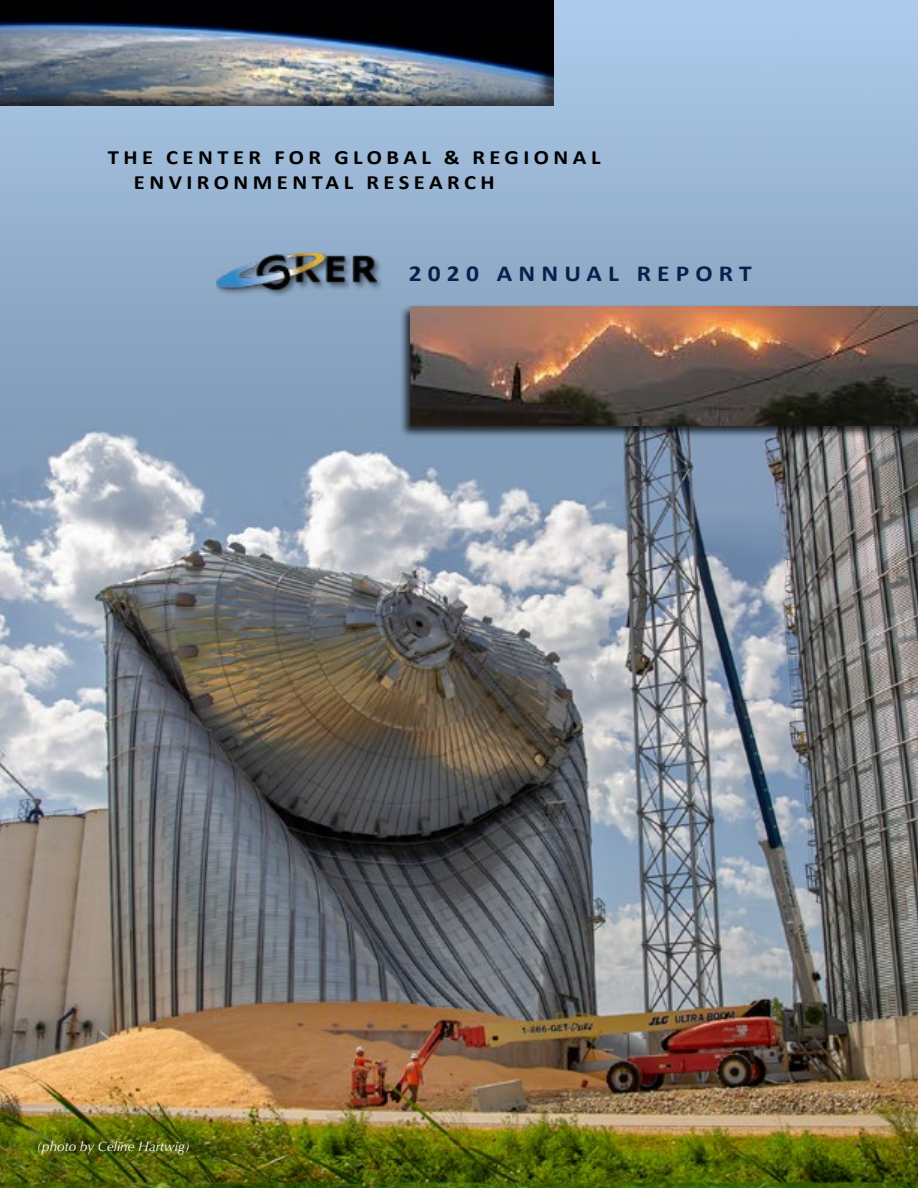
<style>
.page{position:relative;width:918px;height:1188px;background:#fff}
.page>*{position:absolute;margin:0;border:0;box-sizing:border-box;transform-origin:0 0}
.t1{font:700 22.95px "Calibri";letter-spacing:.24em;color:#0b1f4f;scale:1.11 1}
.t2{font:700 20.25px/25.5px "Calibri";letter-spacing:.2em;color:#000;scale:1.11 1}
.t3{font:italic 13.5px "Optima";color:#fff}
</style>
<div class="page">
<img style="left:0;top:0;width:918px;height:1188px">
<div style="left:215px;top:252px;width:166px;height:47px;background:#000;opacity:.49"></div>
<img style="left:217px;top:254px;width:159px;height:36px">
<div style="left:0;top:0;width:567px;height:107px;background:#000;opacity:.6"></div>
<div style="left:399px;top:305px;width:519px;height:133px;background:#000;opacity:.75"></div>
<img style="left:410px;top:307px;width:508px;height:119px">
<p class="t2" style="left:134px;top:143px;width:422px;text-indent:-26px">THE CENTER FOR GLOBAL &amp; REGIONAL<br>ENVIRONMENTAL RESEARCH</p>
<p class="t1" style="left:409px;top:259px;width:310px">2020 ANNUAL REPORT</p>
<p class="t3" style="left:37px;top:1139px;width:155px">(photo by Celine Hartwig)</p>
</div>
